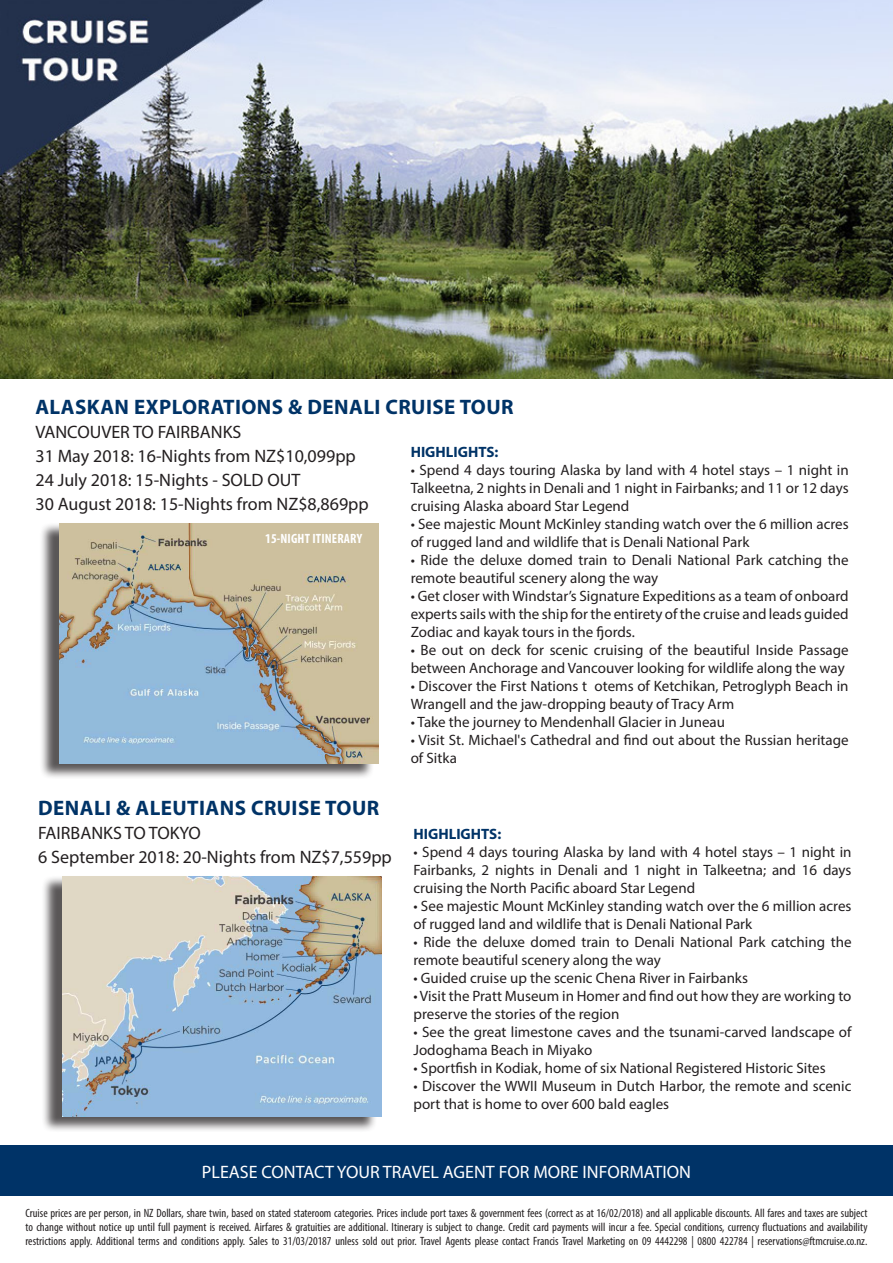
<style>
.page{position:relative;width:893px;height:1263px;background:#fff}
.page>*{position:absolute;margin:0;border:0;box-sizing:border-box;transform-origin:0 0}
.t1{font:700 21px "Myriad Pro";letter-spacing:.02em;color:#003367}
.t2{font:18px "Myriad Pro";color:#231f20}
.t3{font:18px "Myriad Pro";color:#fff}
.t4{font:15px/18px "Myriad Pro";color:#231f20}
.t5{font:700 15px "Myriad Pro";color:#003367}
.t6{font:700 condensed 13.5px "Myriad Pro";letter-spacing:.01em;color:#fff}
.t7{font:condensed 12px/14.2px "Myriad Pro";color:#231f20;text-align:justify}
</style>
<div class="page">
<div style="left:39px;top:523px;width:335px;height:257px;background:#231f20;opacity:.75"></div>
<img style="left:60px;top:523px;width:319px;height:241px">
<div style="left:42px;top:875px;width:335px;height:257px;background:#231f20;opacity:.75"></div>
<img style="left:63px;top:876px;width:319px;height:240px">
<div style="left:0;top:1146px;width:893px;height:50px;background:#003367"></div>
<img style="left:0;top:0;width:893px;height:378px">
<p class="t1" style="left:35px;top:393px;width:480px">ALASKAN EXPLORATIONS &amp; DENALI CRUISE TOUR</p>
<p class="t2" style="left:35px;top:420px;width:207px">VANCOUVER TO FAIRBANKS</p>
<p class="t2" style="left:35px;top:444px;width:322px">31 May 2018: 16-Nights from NZ$10,099pp</p>
<p class="t2" style="left:35px;top:468px;width:266px">24 July 2018: 15-Nights - SOLD OUT</p>
<p class="t2" style="left:35px;top:492px;width:335px">30 August 2018: 15-Nights from NZ$8,869pp</p>
<p class="t6" style="left:265px;top:530px;width:98px">15-NIGHT ITINERARY</p>
<p class="t5" style="left:411px;top:442px;width:89px">HIGHLIGHTS:</p>
<p class="t4" style="left:411px;top:461px;width:440px;text-align:justify">• Spend 4 days touring Alaska by land with 4 hotel stays – 1 night in Talkeetna, 2 nights in Denali and 1 night in Fairbanks; and 11 or 12 days cruising Alaska aboard Star Legend</p>
<p class="t4" style="left:411px;top:515px;width:439px">• See majestic Mount McKinley standing watch over the 6 million acres of rugged land and wildlife that is Denali National Park</p>
<p class="t4" style="left:411px;top:551px;width:439px">• Ride the deluxe domed train to Denali National Park catching the remote beautiful scenery along the way</p>
<p class="t4" style="left:411px;top:587px;width:439px;text-align:justify">• Get closer with Windstar’s Signature Expeditions as a team of onboard experts sails with the ship for the entirety of the cruise and leads guided Zodiac and kayak tours in the fjords.</p>
<p class="t4" style="left:411px;top:641px;width:440px">• Be out on deck for scenic cruising of the beautiful Inside Passage between Anchorage and Vancouver looking for wildlife along the way</p>
<p class="t4" style="left:411px;top:677px;width:439px">• Discover the First Nations t otems of Ketchikan, Petroglyph Beach in<br>Wrangell and the jaw-dropping beauty of Tracy Arm</p>
<p class="t4" style="left:411px;top:713px;width:316px">• Take the journey to Mendenhall Glacier in Juneau</p>
<p class="t4" style="left:411px;top:731px;width:439px">• Visit St. Michael's Cathedral and find out about the Russian heritage of Sitka</p>
<p class="t1" style="left:38px;top:794px;width:342px">DENALI &amp; ALEUTIANS CRUISE TOUR</p>
<p class="t2" style="left:38px;top:822px;width:164px">FAIRBANKS TO TOKYO</p>
<p class="t2" style="left:38px;top:846px;width:355px">6 September 2018: 20-Nights from NZ$7,559pp</p>
<p class="t5" style="left:414px;top:824px;width:89px">HIGHLIGHTS:</p>
<p class="t4" style="left:414px;top:843px;width:440px;text-align:justify">• Spend 4 days touring Alaska by land with 4 hotel stays – 1 night in Fairbanks, 2 nights in Denali and 1 night in Talkeetna; and 16 days cruising the North Pacific aboard Star Legend</p>
<p class="t4" style="left:414px;top:897px;width:439px">• See majestic Mount McKinley standing watch over the 6 million acres of rugged land and wildlife that is Denali National Park</p>
<p class="t4" style="left:414px;top:933px;width:439px">• Ride the deluxe domed train to Denali National Park catching the remote beautiful scenery along the way</p>
<p class="t4" style="left:414px;top:969px;width:336px">• Guided cruise up the scenic Chena River in Fairbanks</p>
<p class="t4" style="left:414px;top:987px;width:439px">• Visit the Pratt Museum in Homer and find out how they are working to preserve the stories of the region</p>
<p class="t4" style="left:414px;top:1023px;width:439px">• See the great limestone caves and the tsunami-carved landscape of<br>Jodoghama Beach in Miyako</p>
<p class="t4" style="left:414px;top:1059px;width:414px">• Sportfish in Kodiak, home of six National Registered Historic Sites</p>
<p class="t4" style="left:414px;top:1077px;width:439px">• Discover the WWII Museum in Dutch Harbor, the remote and scenic port that is home to over 600 bald eagles</p>
<p class="t3" style="left:202px;top:1160px;width:491px">PLEASE CONTACT YOUR TRAVEL AGENT FOR MORE INFORMATION</p>
<p class="t7" style="left:26px;top:1205px;width:843px">Cruise prices are per person, in NZ Dollars, share twin, based on stated stateroom categories. Prices include port taxes &amp; government fees (correct as at 16/02/2018) and all applicable discounts. All fares and taxes are subject to change without notice up until full payment is received. Airfares &amp; gratuities are additional. Itinerary is subject to change. Credit card payments will incur a fee. Special conditions, currency fluctuations and availability restrictions apply. Additional terms and conditions apply. Sales to 31/03/20187 unless sold out prior. Travel Agents please contact Francis Travel Marketing on 09 4442298 | 0800 422784 | reservations@ftmcruise.co.nz.</p>
</div>
